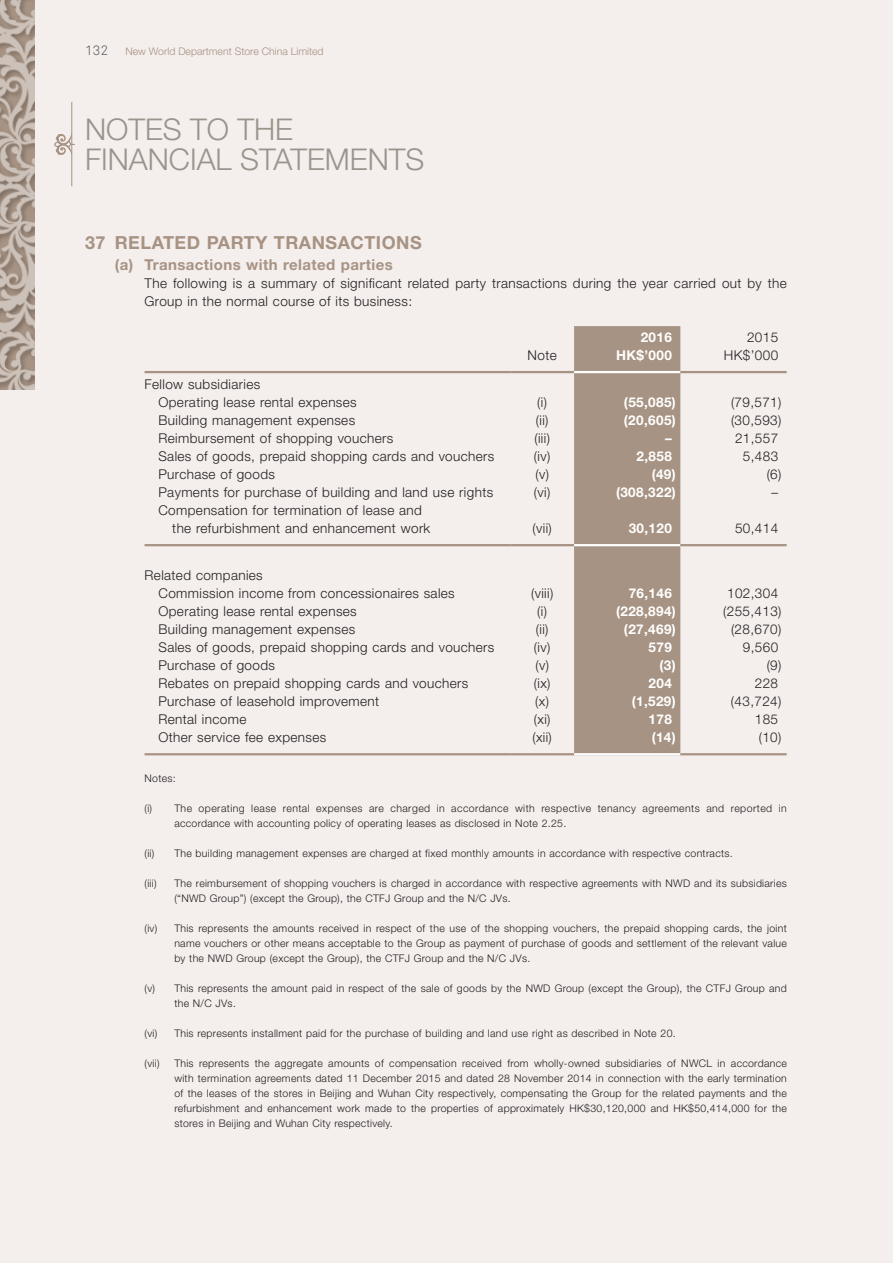
<style>
.page{position:relative;width:893px;height:1263px;background:#f4eeec}
.page>*{position:absolute;margin:0;border:0;box-sizing:border-box;transform-origin:0 0}
.t1{font:300 30px/30px "Helvetica Neue LT Std";color:#99948c}
.t2{font:700 18px "Helvetica Neue LT Std";letter-spacing:.03em;color:#a79383}
.t3{font:700 15px "Helvetica Neue LT Std";letter-spacing:.03em;color:#a79383}
.t4{font:300 13.5px/18px "Helvetica Neue LT Std";letter-spacing:.03em;color:#231f20}
.t5{font:700 13.5px "Helvetica Neue LT Std";letter-spacing:.03em;color:#fff}
.t6{font:13.5px "Akkurat Light Pro";color:#4b4c4d}
.t7{font:300 10.5px/15px "Helvetica Neue LT Std";letter-spacing:.03em;color:#231f20}
.t8{font:300 10.5px "Helvetica Neue LT Std";color:#a79383}
</style>
<div class="page">
<svg style="left:54px;top:132px;width:21px;height:25px"></svg>
<hr style="left:72px;top:102px;width:1px;height:84px;background:#a79383">
<img style="left:0;top:0;width:35px;height:390px">
<div style="left:574px;top:326px;width:106px;height:427px;background:#a79383"></div>
<hr style="left:145px;top:371px;width:365px;height:2px;background:#a79383">
<hr style="left:510px;top:371px;width:64px;height:2px;background:#a79383">
<hr style="left:574px;top:371px;width:106px;height:2px;background:#fff">
<hr style="left:680px;top:371px;width:107px;height:2px;background:#a79383">
<hr style="left:145px;top:544px;width:365px;height:2px;background:#a79383">
<hr style="left:510px;top:544px;width:64px;height:2px;background:#a79383">
<hr style="left:574px;top:544px;width:106px;height:2px;background:#fff">
<hr style="left:680px;top:544px;width:107px;height:2px;background:#a79383">
<hr style="left:145px;top:753px;width:365px;height:2px;background:#a79383">
<hr style="left:510px;top:753px;width:64px;height:2px;background:#a79383">
<hr style="left:574px;top:753px;width:106px;height:2px;background:#fff">
<hr style="left:680px;top:753px;width:107px;height:2px;background:#a79383">
<p class="t6" style="left:85px;top:42px;width:25px">132</p>
<p class="t8" style="left:125px;top:45px;width:200px">New World Department Store China Limited</p>
<h1 class="t1" style="left:85px;top:113px;width:341px">NOTES TO THE<br>FINANCIAL STATEMENTS</h1>
<h2 class="t2" style="left:85px;top:231px;width:135px">37 Related par</h2>
<h2 class="t2" style="left:244px;top:231px;width:55px">ty tran</h2>
<h2 class="t2" style="left:326px;top:231px;width:98px">sactions</h2>
<h3 class="t3" style="left:115px;top:255px;width:280px">(a) Transactions with related parties</h3>
<p class="t4" style="left:145px;top:274px;width:644px">The following is a summary of significant related party transactions during the year carried out by the<br>Group in the normal course of its business:</p>
<p class="t5" style="left:641px;top:329px;width:33px">2016</p>
<p class="t4" style="left:747px;top:328px;width:33px">2015</p>
<p class="t4" style="left:528px;top:346px;width:31px">Note</p>
<p class="t5" style="left:616px;top:347px;width:57px">HK$’000</p>
<p class="t4" style="left:724px;top:346px;width:56px">HK$’000</p>
<p class="t4" style="left:158px;top:375px;width:200px;text-indent:-14px">Fellow subsidiaries<br>Operating lease rental expenses</p>
<p class="t4" style="left:537px;top:393px;width:11px">(i)</p>
<p class="t5" style="left:624px;top:394px;width:53px">(55,085)</p>
<p class="t4" style="left:731px;top:393px;width:52px">(79,571)</p>
<p class="t4" style="left:158px;top:411px;width:198px">Building management expenses</p>
<p class="t4" style="left:536px;top:411px;width:14px">(ii)</p>
<p class="t5" style="left:624px;top:412px;width:53px">(20,605)</p>
<p class="t4" style="left:731px;top:411px;width:52px">(30,593)</p>
<p class="t4" style="left:158px;top:429px;width:236px">Reimbursement of shopping vouchers</p>
<p class="t4" style="left:534px;top:429px;width:17px">(iii)</p>
<p class="t5" style="left:665px;top:430px;width:8px">–</p>
<p class="t4" style="left:735px;top:429px;width:45px">21,557</p>
<p class="t4" style="left:158px;top:447px;width:337px">Sales of goods, prepaid shopping cards and vouchers</p>
<p class="t4" style="left:534px;top:447px;width:18px">(iv)</p>
<p class="t5" style="left:637px;top:448px;width:37px">2,858</p>
<p class="t4" style="left:743px;top:447px;width:37px">5,483</p>
<p class="t4" style="left:158px;top:465px;width:118px">Purchase of goods</p>
<p class="t4" style="left:535px;top:465px;width:15px">(v)</p>
<p class="t5" style="left:652px;top:466px;width:26px">(49)</p>
<p class="t4" style="left:767px;top:465px;width:16px">(6)</p>
<p class="t4" style="left:158px;top:483px;width:336px">Payments for purchase of building and land use rights</p>
<p class="t4" style="left:534px;top:483px;width:18px">(vi)</p>
<p class="t5" style="left:616px;top:484px;width:61px">(308,322)</p>
<p class="t4" style="left:771px;top:483px;width:8px">–</p>
<p class="t4" style="left:172px;top:501px;width:260px;text-indent:-14px">Compensation for termination of lease and the refurbishment and enhancement work</p>
<p class="t4" style="left:532px;top:519px;width:21px">(vii)</p>
<p class="t5" style="left:629px;top:520px;width:45px">30,120</p>
<p class="t4" style="left:735px;top:519px;width:45px">50,414</p>
<p class="t4" style="left:158px;top:566px;width:298px;text-indent:-14px">Related companies<br>Commission income from concessionaires sales</p>
<p class="t4" style="left:531px;top:584px;width:24px">(viii)</p>
<p class="t5" style="left:629px;top:585px;width:45px">76,146</p>
<p class="t4" style="left:727px;top:584px;width:53px">102,304</p>
<p class="t4" style="left:158px;top:602px;width:200px">Operating lease rental expenses</p>
<p class="t4" style="left:537px;top:602px;width:11px">(i)</p>
<p class="t5" style="left:616px;top:603px;width:61px">(228,894)</p>
<p class="t4" style="left:723px;top:602px;width:60px">(255,413)</p>
<p class="t4" style="left:158px;top:620px;width:198px">Building management expenses</p>
<p class="t4" style="left:536px;top:620px;width:14px">(ii)</p>
<p class="t5" style="left:624px;top:621px;width:53px">(27,469)</p>
<p class="t4" style="left:731px;top:620px;width:52px">(28,670)</p>
<p class="t4" style="left:158px;top:638px;width:337px">Sales of goods, prepaid shopping cards and vouchers</p>
<p class="t4" style="left:534px;top:638px;width:18px">(iv)</p>
<p class="t5" style="left:649px;top:639px;width:25px">579</p>
<p class="t4" style="left:743px;top:638px;width:37px">9,560</p>
<p class="t4" style="left:158px;top:656px;width:118px">Purchase of goods</p>
<p class="t4" style="left:535px;top:656px;width:15px">(v)</p>
<p class="t5" style="left:660px;top:657px;width:18px">(3)</p>
<p class="t4" style="left:767px;top:656px;width:16px">(9)</p>
<p class="t4" style="left:158px;top:674px;width:311px">Rebates on prepaid shopping cards and vouchers</p>
<p class="t4" style="left:534px;top:674px;width:18px">(ix)</p>
<p class="t5" style="left:649px;top:675px;width:25px">204</p>
<p class="t4" style="left:755px;top:674px;width:25px">228</p>
<p class="t4" style="left:158px;top:692px;width:222px">Purchase of leasehold improvement</p>
<p class="t4" style="left:535px;top:692px;width:15px">(x)</p>
<p class="t5" style="left:632px;top:693px;width:46px">(1,529)</p>
<p class="t4" style="left:731px;top:692px;width:52px">(43,724)</p>
<p class="t4" style="left:158px;top:710px;width:89px">Rental income</p>
<p class="t4" style="left:534px;top:710px;width:18px">(xi)</p>
<p class="t5" style="left:649px;top:711px;width:25px">178</p>
<p class="t4" style="left:755px;top:710px;width:25px">185</p>
<p class="t4" style="left:158px;top:728px;width:169px">Other service fee expenses</p>
<p class="t4" style="left:532px;top:728px;width:21px">(xii)</p>
<p class="t5" style="left:652px;top:729px;width:26px">(14)</p>
<p class="t4" style="left:759px;top:728px;width:24px">(10)</p>
<p class="t7" style="left:145px;top:770px;width:33px">Notes:</p>
<p class="t7" style="left:174px;top:800px;width:614px;text-indent:-30px">(i) The operating lease rental expenses are charged in accordance with respective tenancy agreements and reported in accordance with accounting policy of operating leases as disclosed in Note 2.25.</p>
<p class="t7" style="left:145px;top:845px;width:590px">(ii) The building management expenses are charged at fixed monthly amounts in accordance with respective contracts.</p>
<p class="t7" style="left:145px;top:875px;width:14px">(iii)</p>
<p class="t7" style="left:174px;top:875px;width:614px">The reimbursement of shopping vouchers is charged in accordance with respective agreements with NWD and its subsidiaries (“NWD Group”) (except the Group), the CTFJ Group and the N/C JVs.</p>
<p class="t7" style="left:174px;top:920px;width:614px;text-align:justify;text-indent:-30px">(iv) This represents the amounts received in respect of the use of the shopping vouchers, the prepaid shopping cards, the joint name vouchers or other means acceptable to the Group as payment of purchase of goods and settlement of the relevant value by the NWD Group (except the Group), the CTFJ Group and the N/C JVs.</p>
<p class="t7" style="left:174px;top:980px;width:614px;text-indent:-30px">(v) This represents the amount paid in respect of the sale of goods by the NWD Group (except the Group), the CTFJ Group and the N/C JVs.</p>
<p class="t7" style="left:145px;top:1025px;width:533px">(vi) This represents installment paid for the purchase of building and land use right as described in Note 20.</p>
<p class="t7" style="left:145px;top:1055px;width:16px">(vii)</p>
<p class="t7" style="left:174px;top:1055px;width:614px;text-align:justify">This represents the aggregate amounts of compensation received from wholly-owned subsidiaries of NWCL in accordance with termination agreements dated 11 December 2015 and dated 28 November 2014 in connection with the early termination of the leases of the stores in Beijing and Wuhan City respectively, compensating the Group for the related payments and the refurbishment and enhancement work made to the properties of approximately HK$30,120,000 and HK$50,414,000 for the stores in Beijing and Wuhan City respectively.</p>
</div>
